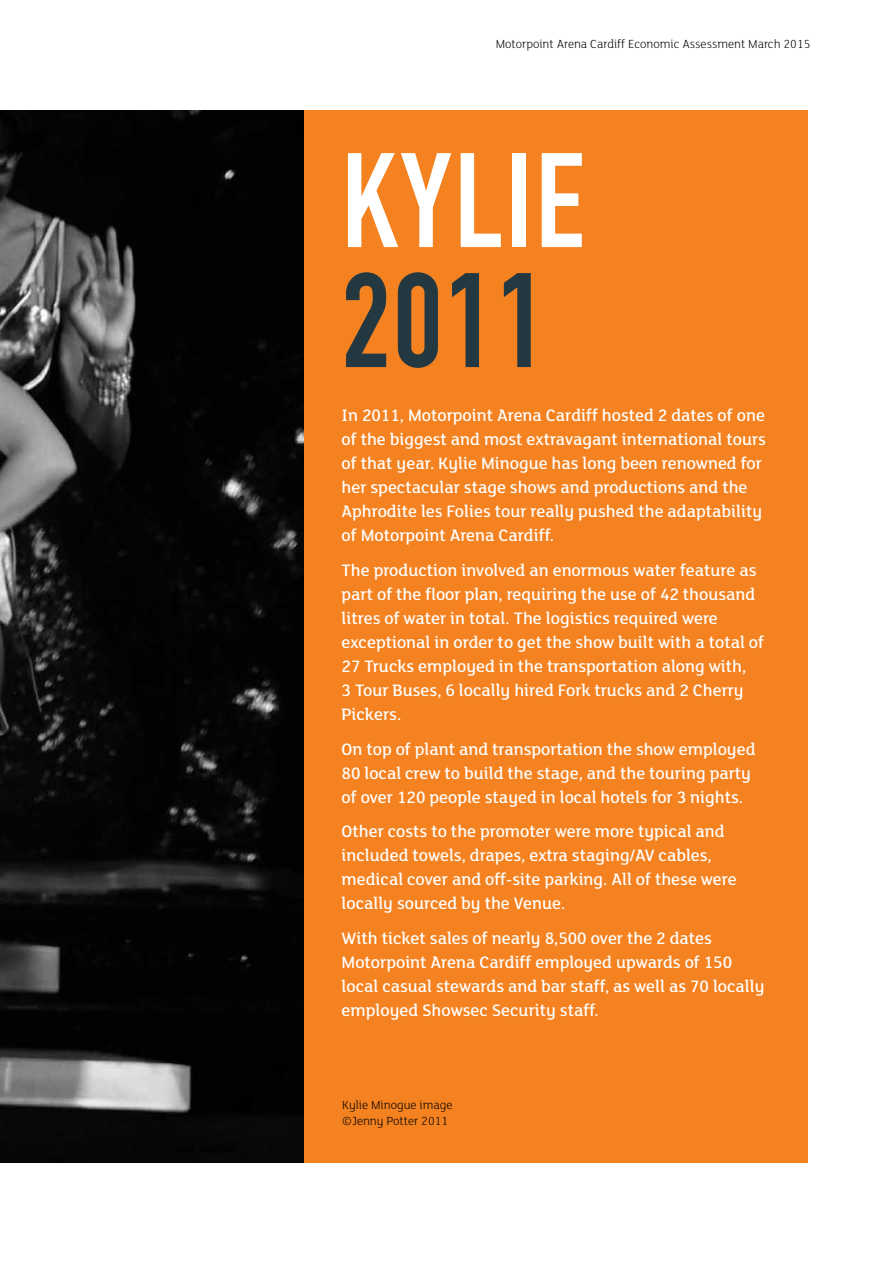
<style>
.page{position:relative;width:893px;height:1263px;background:#fff}
.page>*{position:absolute;margin:0;border:0;box-sizing:border-box;transform-origin:0 0}
.t1{font:132px "DIN Engschrift Std";letter-spacing:.02em;color:#fff}
.t2{font:132px "DIN Engschrift Std";color:#243842}
.t3{font:500 18px/24px "FS Lola";color:#fff}
.t4{font:300 12.75px/15.3px "FS Lola";color:#000}
</style>
<div class="page">
<div style="left:301px;top:111px;width:507px;height:1051px;background:#f58220"></div>
<img style="left:0;top:111px;width:303px;height:1051px">
<p class="t4" style="left:496px;top:36px;width:316px">Motorpoint Arena Cardiff Economic Assessment March 2015</p>
<h1 class="t1" style="left:342px;top:123px;width:244px">KYLIE</h1>
<h1 class="t2" style="left:342px;top:243px;width:206px">2011</h1>
<p class="t3" style="left:342px;top:403px;width:426px">In 2011, Motorpoint Arena Cardiff hosted 2 dates of one of the biggest and most extravagant international tours of that year. Kylie Minogue has long been renowned for her spectacular stage shows and productions and the Aphrodite les Folies tour really pushed the adaptability of Motorpoint Arena Cardiff.</p>
<p class="t3" style="left:342px;top:557px;width:424px">The production involved an enormous water feature as part of the floor plan, requiring the use of 42 thousand litres of water in total. The logistics required were exceptional in order to get the show built with a total of 27 Trucks employed in the transportation along with,<br>3 Tour Buses, 6 locally hired Fork trucks and 2 Cherry Pickers.</p>
<p class="t3" style="left:342px;top:736px;width:415px">On top of plant and transportation the show employed<br>80 local crew to build the stage, and the touring party of over 120 people stayed in local hotels for 3 nights.</p>
<p class="t3" style="left:342px;top:819px;width:397px">Other costs to the promoter were more typical and included towels, drapes, extra staging/AV cables, medical cover and off-site parking. All of these were locally sourced by the Venue.</p>
<p class="t3" style="left:342px;top:925px;width:424px">With ticket sales of nearly 8,500 over the 2 dates Motorpoint Arena Cardiff employed upwards of 150 local casual stewards and bar staff, as well as 70 locally employed Showsec Security staff.</p>
<p class="t4" style="left:342px;top:1097px;width:112px">Kylie Minogue image ©Jenny Potter 2011</p>
</div>
